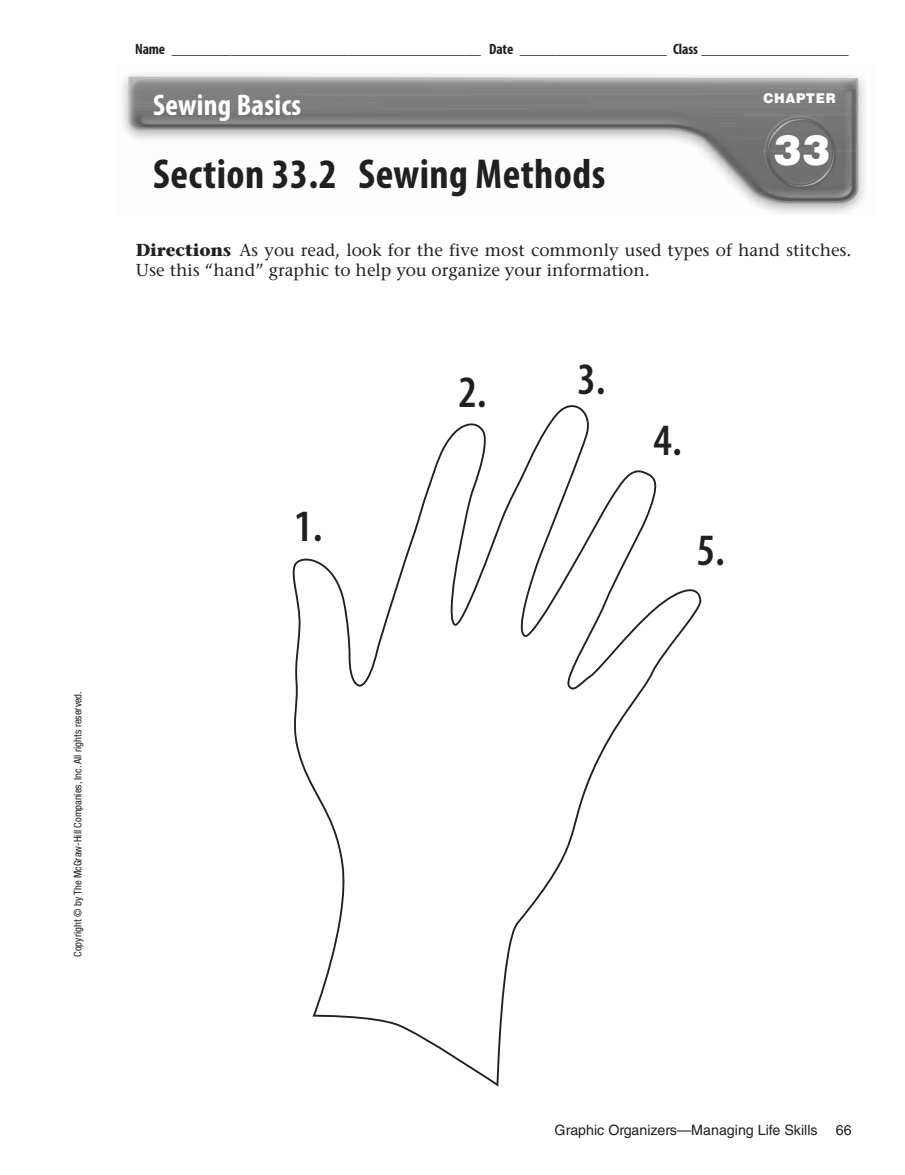
<style>
.page{position:relative;width:905px;height:1175px;background:#fff}
.page>*{position:absolute;margin:0;border:0;box-sizing:border-box;transform-origin:0 0}
.t1{font:600 condensed 45px "Myriad Pro";color:#231f20}
.t2{font:700 condensed 42px "Myriad Pro";letter-spacing:.01em;color:#231f20}
.t3{font:900 42px "Helvetica LT Std";color:#fff}
.t4{font:700 condensed 30px "Myriad Pro";letter-spacing:.01em;color:#fff}
.t5{font:500 17.25px/20.2px "Stone Serif Std";color:#231f20}
.t6{font:700 condensed 15px "Myriad Pro";letter-spacing:-.01em;color:#231f20}
.t7{font:14.25px "Helvetica LT Std";color:#231f20}
.t8{font:900 13.5px "Helvetica LT Std";letter-spacing:.05em;color:#fff;scale:.95 1}
.t9{font:condensed 10.5px "Helvetica Neue LT Std";color:#231f20}
.s1{font-weight:700}
</style>
<div class="page">
<img style="left:122px;top:74px;width:743px;height:140px">
<svg style="left:286px;top:74px;width:415px;height:1012px"></svg>
<p class="t9" style="left:74px;top:956px;width:267px;rotate:-90deg">Copyright © by The McGraw-Hill Companies, Inc. All rights reserved.</p>
<p class="t6" style="left:135px;top:43px;width:715px">Name __________________________________________ Date ____________________ Class ____________________</p>
<h3 class="t4" style="left:153px;top:94px;width:150px">Sewing Basics</h3>
<p class="t8" style="left:763px;top:93px;width:78px">CHAPTER</p>
<h2 class="t3" style="left:773px;top:135px;width:58px">33</h2>
<h2 class="t2" style="left:153px;top:158px;width:454px">Section 33.2 Sewing Methods</h2>
<p class="t5" style="left:136px;top:241px;width:717px"><span class="s1">Directions</span> As you read, look for the five most commonly used types of hand stitches.<br>Use this “hand” graphic to help you organize your information.</p>
<h1 class="t1" style="left:294px;top:509px;width:30px">1.</h1>
<h1 class="t1" style="left:458px;top:368px;width:149px">2. 3.</h1>
<h1 class="t1" style="left:653px;top:423px;width:30px">4.</h1>
<h1 class="t1" style="left:696px;top:533px;width:30px">5.</h1>
<p class="t7" style="left:554px;top:1124px;width:264px">Graphic Organizers—Managing Life Skills</p>
<p class="t7" style="left:835px;top:1124px;width:17px">66</p>
</div>
